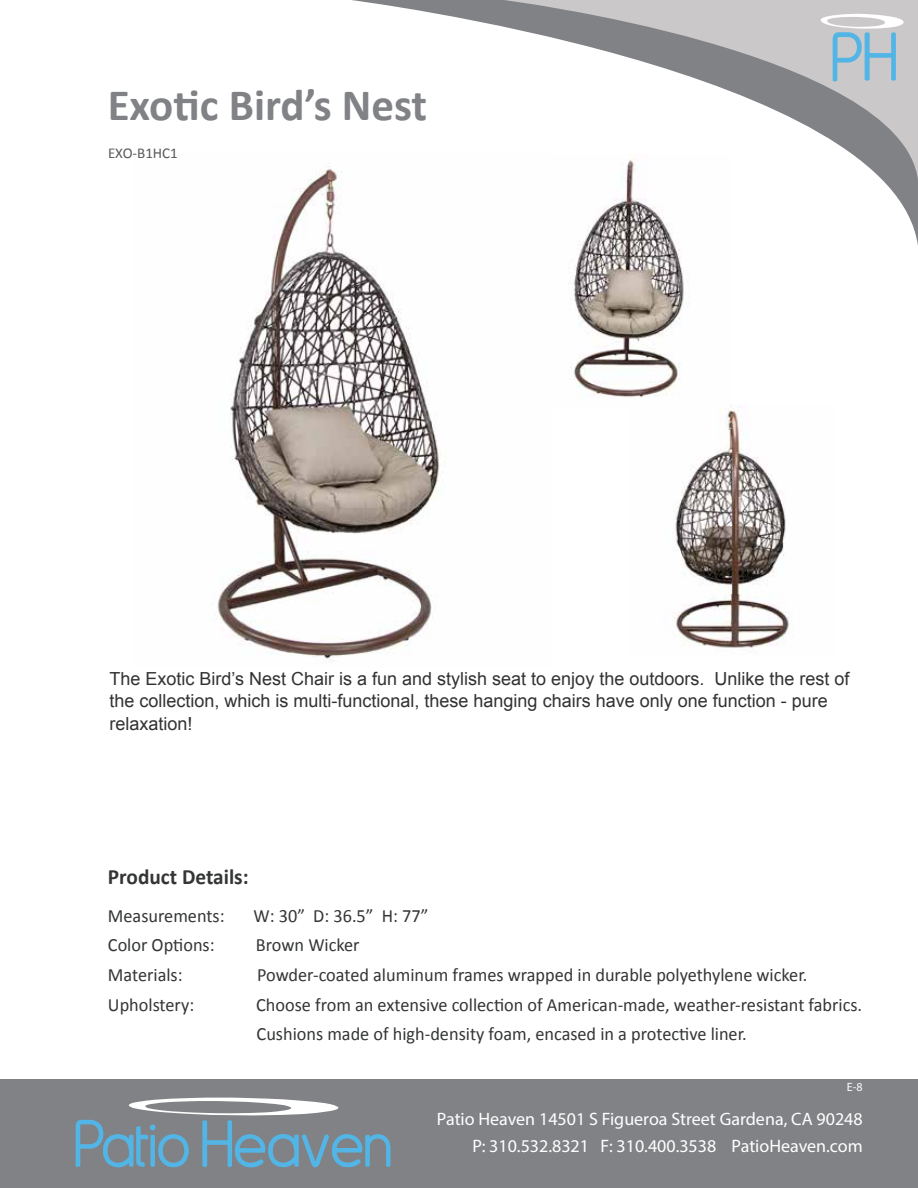
<style>
.page{position:relative;width:918px;height:1188px;background:#fff}
.page>*{position:absolute;margin:0;border:0;box-sizing:border-box;transform-origin:0 0}
.t1{font:700 45px "Calibri";color:#808285}
.t2{font:700 21.9px "Calibri";color:#333634}
.t3{font:18.75px/29.7px "Calibri";color:#333634}
.t4{font:18px/22.5px "Arial";color:#323232}
.t5{font:18px/27px "Myriad Pro";color:#fff;text-align:right}
.t6{font:15px "Calibri";color:#58595b}
.t7{font:12px "Myriad Pro";color:#fff}
</style>
<div class="page">
<img style="left:212px;top:166px;width:233px;height:495px">
<svg style="left:351px;top:0;width:567px;height:246px"></svg>
<svg style="left:504px;top:0;width:414px;height:180px"></svg>
<div style="left:0;top:1080px;width:918px;height:108px;background:#808285"></div>
<svg style="left:818px;top:14px;width:86px;height:68px;background:#b8c9d2"></svg>
<svg style="left:76px;top:1097px;width:314px;height:71px"></svg>
<img style="left:674px;top:406px;width:115px;height:242px">
<img style="left:525px;top:155px;width:204px;height:252px">
<h1 class="t1" style="left:108px;top:77px;width:321px">Exotic Bird’s Nest</h1>
<p class="t6" style="left:108px;top:143px;width:71px">EXO-B1HC1</p>
<p class="t4" style="left:109px;top:667px;width:742px">The Exotic Bird’s Nest Chair is a fun and stylish seat to enjoy the outdoors. Unlike the rest of the collection, which is multi-functional, these hanging chairs have only one function - pure relaxation!</p>
<p class="t2" style="left:108px;top:863px;width:142px">Product Details:</p>
<p class="t3" style="left:108px;top:900px;width:118px">Measurements:</p>
<p class="t3" style="left:254px;top:900px;width:176px">W: 30” D: 36.5” H: 77”</p>
<p class="t3" style="left:108px;top:930px;width:108px">Color Options:</p>
<p class="t3" style="left:256px;top:930px;width:105px">Brown Wicker</p>
<p class="t3" style="left:108px;top:960px;width:76px">Materials:</p>
<p class="t3" style="left:257px;top:960px;width:552px">Powder-coated aluminum frames wrapped in durable polyethylene wicker.</p>
<p class="t3" style="left:108px;top:990px;width:88px">Upholstery:</p>
<p class="t3" style="left:256px;top:990px;width:608px">Choose from an extensive collection of American-made, weather-resistant fabrics.<br>Cushions made of high-density foam, encased in a protective liner.</p>
<p class="t7" style="left:847px;top:1080px;width:17px">E-8</p>
<p class="t5" style="left:437px;top:1106px;width:427px">Patio Heaven 14501 S Figueroa Street Gardena, CA 90248<br>P: 310.532.8321 F: 310.400.3538 PatioHeaven.com</p>
</div>
